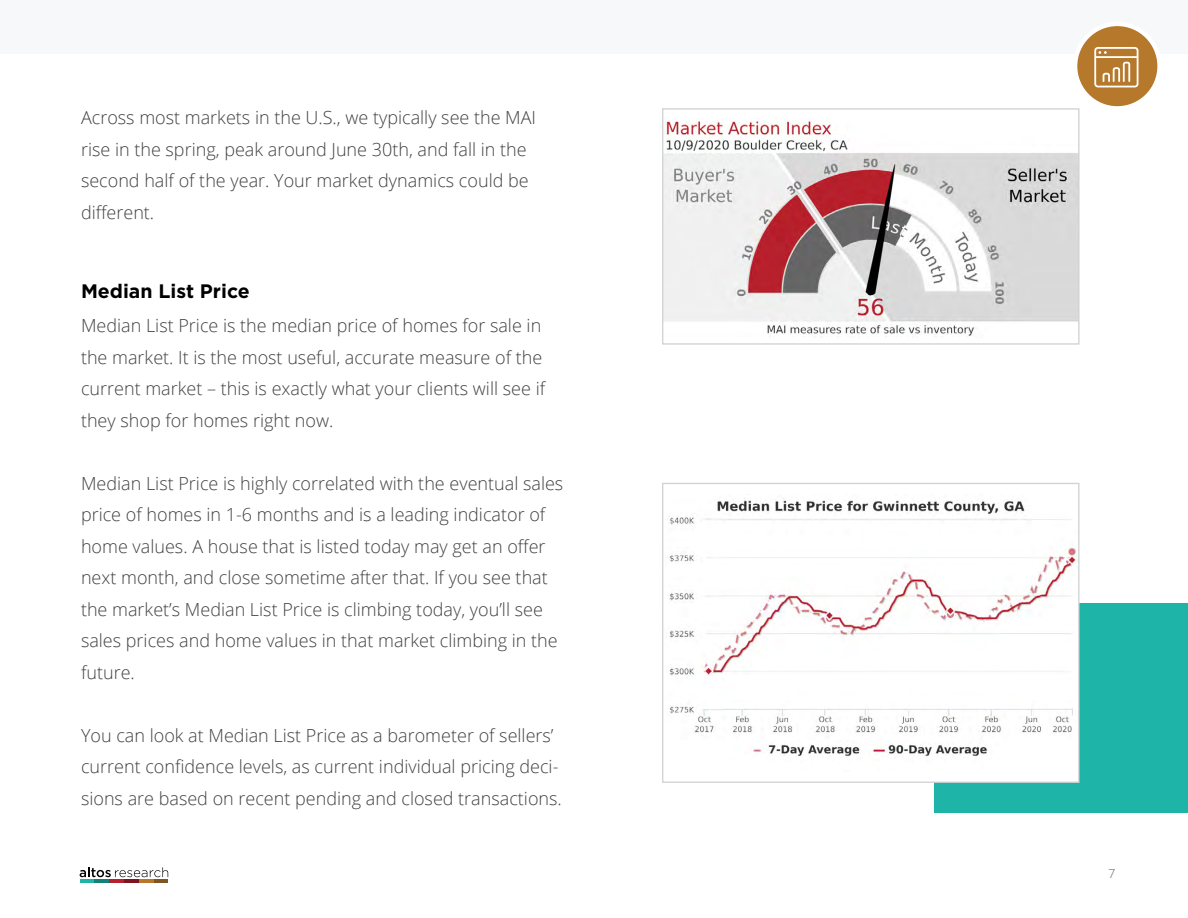
<style>
.page{position:relative;width:1188px;height:918px;background:#fff}
.page>*{position:absolute;margin:0;border:0;box-sizing:border-box;transform-origin:0 0}
.t1{font:700 19.5px "Gotham";color:#000}
.t2{font:300 18px/31.5px "Open Sans";color:#414042}
.t3{font:300 13.5px "Proxima Nova";color:#808285}
</style>
<div class="page">
<svg style="left:80px;top:867px;width:88px;height:10px"></svg>
<hr style="left:80px;top:880px;width:14px;height:3px;background:#1eb4a7">
<hr style="left:94px;top:880px;width:15px;height:3px;background:#148076">
<hr style="left:109px;top:880px;width:15px;height:3px;background:#b7202e">
<hr style="left:124px;top:880px;width:15px;height:3px;background:#7e141f">
<hr style="left:139px;top:880px;width:16px;height:3px;background:#b6782b">
<hr style="left:154px;top:880px;width:14px;height:3px;background:#7f5522">
<div style="left:0;top:0;width:1188px;height:54px;background:#f7f8fa"></div>
<div style="left:1075px;top:24px;width:85px;height:84px;background:#b6782b;border-radius:50%"></div>
<div style="left:1073px;top:22px;width:89px;height:89px;border:4px solid #fff;border-radius:50%"></div>
<svg style="left:1094px;top:47px;width:45px;height:40px"></svg>
<div style="left:935px;top:604px;width:253px;height:209px;background:#1eb4a7"></div>
<img style="left:664px;top:120px;width:414px;height:217px">
<div style="left:662px;top:108px;width:418px;height:237px;border:1px solid #d1d3d4"></div>
<div style="left:663px;top:483px;width:416px;height:299px;background:#fff"></div>
<img style="left:669px;top:498px;width:409px;height:259px">
<div style="left:662px;top:483px;width:418px;height:300px;border:1px solid #d1d3d4"></div>
<p class="t2" style="left:81px;top:102px;width:457px">Across most markets in the U.S., we typically see the MAI rise in the spring, peak around June 30th, and fall in the second half of the year. Your market dynamics could be different.</p>
<p class="t1" style="left:81px;top:278px;width:170px">Median List Price</p>
<p class="t2" style="left:81px;top:309px;width:466px">Median List Price is the median price of homes for sale in the market. It is the most useful, accurate measure of the current market – this is exactly what your clients will see if they shop for homes right now.</p>
<p class="t2" style="left:81px;top:467px;width:484px">Median List Price is highly correlated with the eventual sales price of homes in 1-6 months and is a leading indicator of home values. A house that is listed today may get an offer next month, and close sometime after that. If you see that the market’s Median List Price is climbing today, you’ll see sales prices and home values in that market climbing in the future.</p>
<p class="t2" style="left:81px;top:719px;width:482px">You can look at Median List Price as a barometer of sellers’ current confidence levels, as current individual pricing deci&shy;sions are based on recent pending and closed transactions.</p>
<p class="t3" style="left:1108px;top:866px;width:8px">7</p>
</div>
